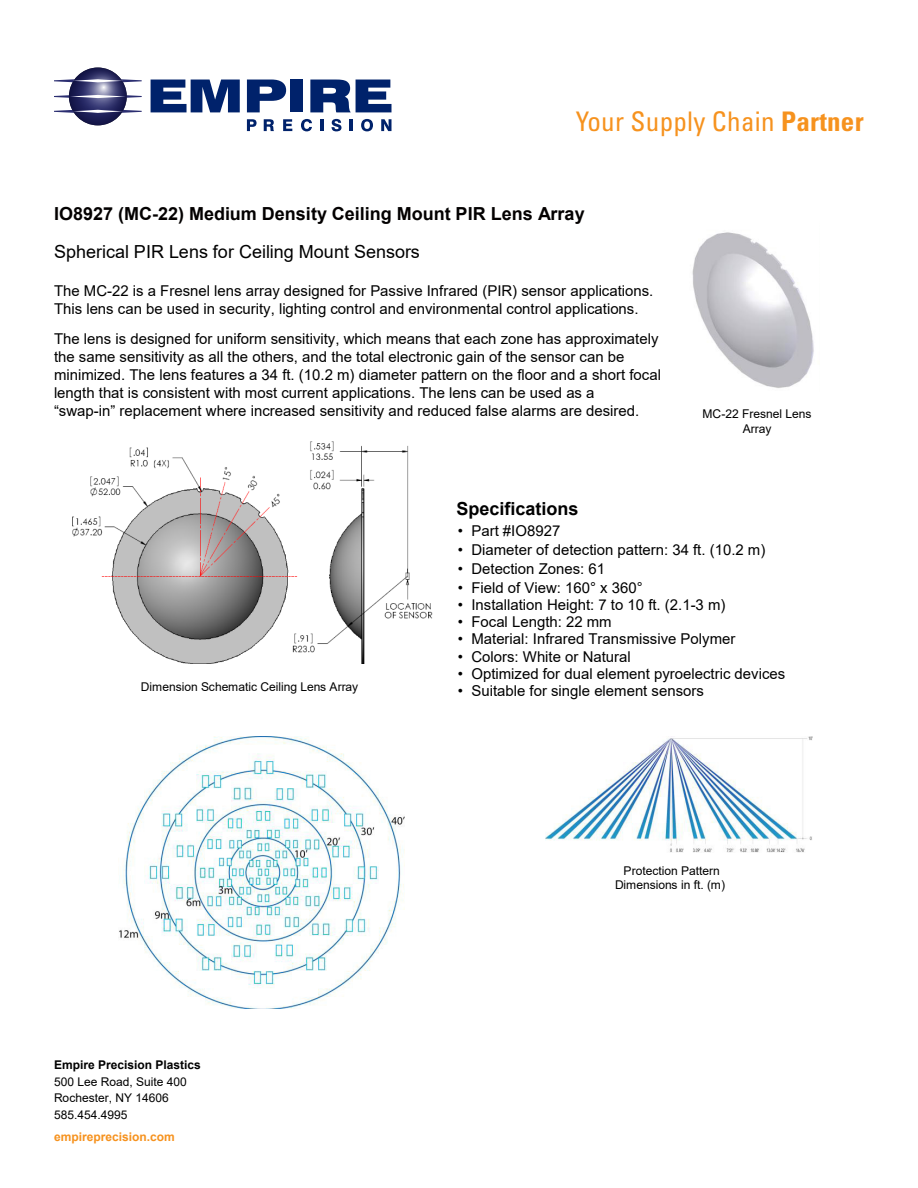
<style>
.page{position:relative;width:918px;height:1188px;background:#fff}
.page>*{position:absolute;margin:0;border:0;box-sizing:border-box;transform-origin:0 0}
.t1{font:condensed 27px "Univers LT Std";letter-spacing:.01em;color:#f6921e}
.t2{font:700 18px "Arial";color:#030000}
.t3{font:18px "Arial";color:#000}
.t4{font:700 18px "Arial";color:#000}
.t5{font:15px/18px "Arial";color:#000}
.t6{font:12px/14.4px "Arial";color:#000;text-align:center}
.t7{font:700 12px "Arial";color:#000}
.t8{font:700 12px "Arial";color:#f6921e}
.s1{font-weight:700}
</style>
<div class="page">
<img style="left:692px;top:232px;width:122px;height:156px">
<img style="left:119px;top:736px;width:285px;height:273px">
<img style="left:546px;top:736px;width:267px;height:116px">
<img style="left:72px;top:441px;width:361px;height:223px">
<svg style="left:54px;top:68px;width:88px;height:57px"></svg>
<svg style="left:151px;top:80px;width:89px;height:32px"></svg>
<svg style="left:247px;top:80px;width:39px;height:32px"></svg>
<div style="left:290px;top:80px;width:13px;height:32px;background:#00226b"></div>
<svg style="left:310px;top:80px;width:81px;height:32px"></svg>
<svg style="left:247px;top:119px;width:10px;height:12px"></svg>
<svg style="left:264px;top:119px;width:10px;height:12px"></svg>
<svg style="left:283px;top:119px;width:9px;height:12px"></svg>
<svg style="left:301px;top:119px;width:11px;height:12px"></svg>
<svg style="left:320px;top:119px;width:3px;height:12px"></svg>
<svg style="left:332px;top:119px;width:10px;height:12px"></svg>
<svg style="left:350px;top:119px;width:3px;height:12px"></svg>
<svg style="left:361px;top:119px;width:12px;height:12px"></svg>
<svg style="left:381px;top:119px;width:11px;height:12px"></svg>
<svg style="left:69px;top:68px;width:58px;height:57px"></svg>
<h1 class="t1" style="left:576px;top:104px;width:290px">Your Supply Chain <span class="s1">Partner</span></h1>
<p class="t2" style="left:54px;top:201px;width:532px">IO8927 (MC-22) Medium Density Ceiling Mount PIR Lens Array</p>
<p class="t3" style="left:54px;top:240px;width:367px">Spherical PIR Lens for Ceiling Mount Sensors</p>
<p class="t5" style="left:54px;top:282px;width:601px">The MC-22 is a Fresnel lens array designed for Passive Infrared (PIR) sensor applications.<br>This lens can be used in security, lighting control and environmental control applications.</p>
<p class="t5" style="left:54px;top:330px;width:609px">The lens is designed for uniform sensitivity, which means that each zone has approximately the same sensitivity as all the others, and the total electronic gain of the sensor can be minimized. The lens features a 34 ft. (10.2 m) diameter pattern on the floor and a short focal length that is consistent with most current applications. The lens can be used as a<br>“swap-in” replacement where increased sensitivity and reduced false alarms are desired.</p>
<p class="t6" style="left:703px;top:407px;width:110px">MC-22 Fresnel Lens<br>Array</p>
<p class="t6" style="left:141px;top:680px;width:219px">Dimension Schematic Ceiling Lens Array</p>
<p class="t7" style="left:54px;top:1057px;width:148px">Empire Precision Plastics</p>
<p class="t6" style="left:54px;top:1073px;width:134px;line-height:16.5px;text-align:left">500 Lee Road, Suite 400<br>Rochester, NY 14606<br>585.454.4995</p>
<p class="t8" style="left:54px;top:1129px;width:122px">empireprecision.com</p>
<p class="t4" style="left:456px;top:496px;width:124px">Specifications</p>
<p class="t5" style="left:458px;top:522px;width:104px">• Part #IO8927</p>
<p class="t5" style="left:458px;top:541px;width:309px">• Diameter of detection pattern: 34 ft. (10.2 m)</p>
<p class="t5" style="left:458px;top:560px;width:149px">• Detection Zones: 61</p>
<p class="t5" style="left:458px;top:578px;width:186px">• Field of View: 160° x 360°</p>
<p class="t5" style="left:458px;top:596px;width:269px">• Installation Height: 7 to 10 ft. (2.1-3 m)</p>
<p class="t5" style="left:458px;top:613px;width:155px">• Focal Length: 22 mm</p>
<p class="t5" style="left:458px;top:630px;width:279px">• Material: Infrared Transmissive Polymer</p>
<p class="t5" style="left:458px;top:647px;width:174px">• Colors: White or Natural</p>
<p class="t5" style="left:458px;top:665px;width:329px">• Optimized for dual element pyroelectric devices</p>
<p class="t5" style="left:458px;top:682px;width:248px">• Suitable for single element sensors</p>
<p class="t6" style="left:615px;top:863px;width:112px">Protection Pattern<br>Dimensions in ft. (m)</p>
</div>
